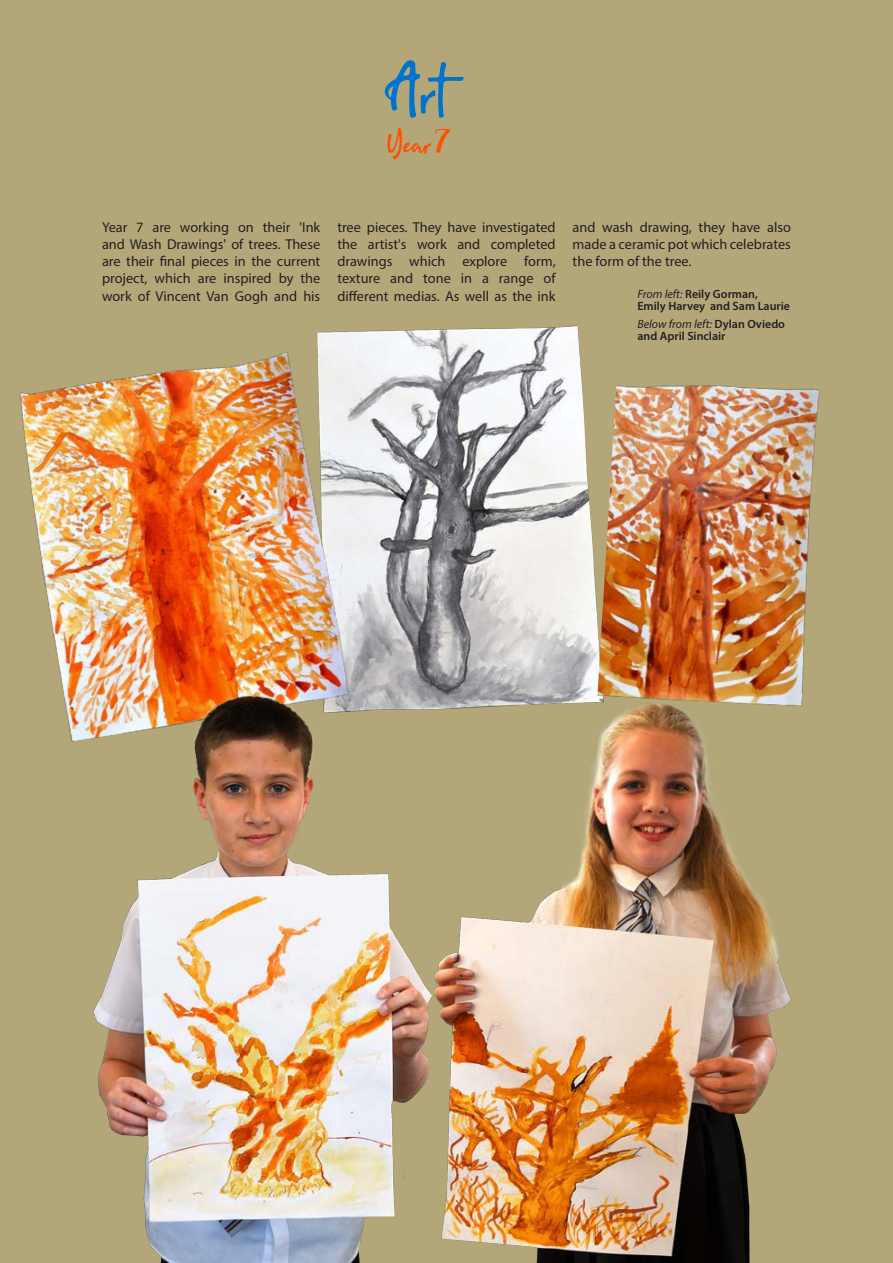
<style>
.page{position:relative;width:893px;height:1263px;background:#b3a77a}
.page>*{position:absolute;margin:0;border:0;box-sizing:border-box;transform-origin:0 0}
.t1{font:60px "Brillion";color:#0073ce}
.t2{font:27px "Brillion";color:#ff5000}
.t3{font:14.4px/17.2px "Myriad Pro";color:#231f20;text-align:justify}
.t4{font:600 12px/12px "Myriad Pro";color:#231f20}
.t5{font:italic 12px "Myriad Pro";color:#231f20}
.s1{font-family:"amalya"}
.s2{font-weight:400;font-style:italic}
.s3{font-weight:600;font-style:normal}
</style>
<div class="page">
<img style="left:357px;top:325px;width:240px;height:338px">
<img style="left:597px;top:385px;width:223px;height:278px">
<img style="left:19px;top:331px;width:338px;height:352px">
<img style="left:62px;top:634px;width:402px;height:629px">
<img style="left:413px;top:663px;width:391px;height:600px">
<p class="t1" style="left:383px;top:54px;width:67px">Art</p>
<p class="t2" style="left:387px;top:127px;width:66px">Year<span class="s1">7</span></p>
<p class="t3" style="left:102px;top:218px;width:220px">Year 7 are working on their 'Ink and Wash Drawings' of trees. These are their final pieces in the current project, which are inspired by the work of Vincent Van Gogh and his</p>
<p class="t3" style="left:337px;top:218px;width:220px">tree pieces. They have investigated the artist's work and completed drawings which explore form, texture and tone in a range of different medias. As well as the ink</p>
<p class="t3" style="left:573px;top:218px;width:220px">and wash drawing, they have also made a ceramic pot which celebrates the form of the tree.</p>
<p class="t4" style="left:637px;top:288px;width:154px"><span class="s2">From left:</span> Reily Gorman,<br>Emily Harvey and Sam Laurie</p>
<p class="t5" style="left:637px;top:317px;width:149px">Below from left: <span class="s3">Dylan Oviedo</span></p>
<p class="t4" style="left:637px;top:330px;width:89px">and April Sinclair</p>
</div>
